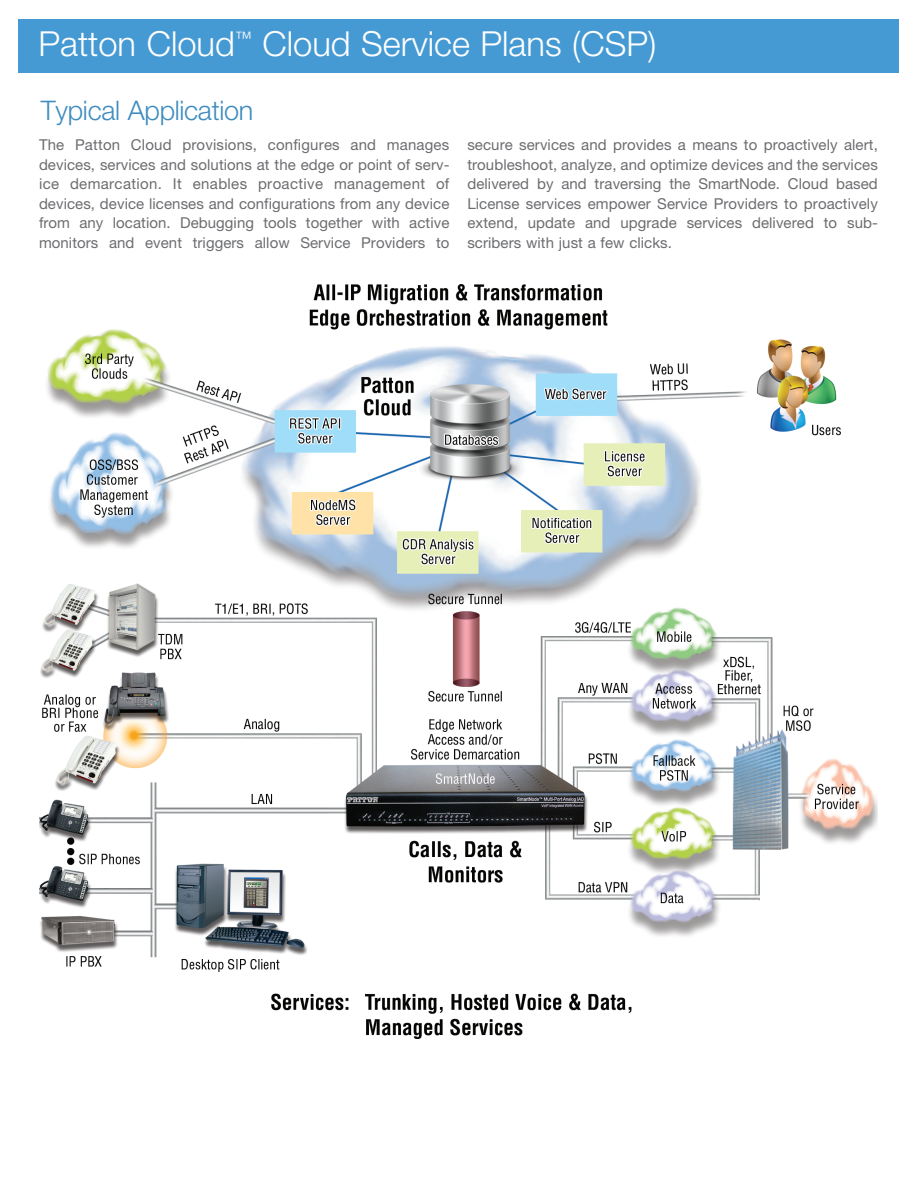
<style>
.page{position:relative;width:918px;height:1188px;background:#fff}
.page>*{position:absolute;margin:0;border:0;box-sizing:border-box;transform-origin:0 0}
.t1{font:300 34.5px "Helvetica Neue LT Std";color:#fff}
.t2{font:300 27px "Helvetica Neue LT Std";letter-spacing:-.01em;color:#3e8cbf}
.t3{font:15px/19.6px "Helvetica Neue LT Std";letter-spacing:.005em;color:#6c6d70;text-align:justify}
</style>
<div class="page">
<img style="left:39px;top:285px;width:839px;height:754px">
<div style="left:19px;top:19px;width:880px;height:53px;background:#469ad4"></div>
<h1 class="t1" style="left:38px;top:31px;width:620px">Patton Cloud<sup>™</sup> Cloud Service Plans (CSP)</h1>
<h2 class="t2" style="left:41px;top:100px;width:214px">Typical Application</h2>
<p class="t3" style="left:39px;top:136px;width:412px">The Patton Cloud provisions, configures and manages devices, services and solutions at the edge or point of serv&shy;ice demarcation. It enables proactive management of devices, device licenses and configurations from any device from any location. Debugging tools together with active monitors and event triggers allow Service Providers to</p>
<p class="t3" style="left:467px;top:136px;width:412px">secure services and provides a means to proactively alert, troubleshoot, analyze, and optimize devices and the services delivered by and traversing the SmartNode. Cloud based License services empower Service Providers to proactively extend, update and upgrade services delivered to sub&shy;scribers with just a few clicks.</p>
</div>
